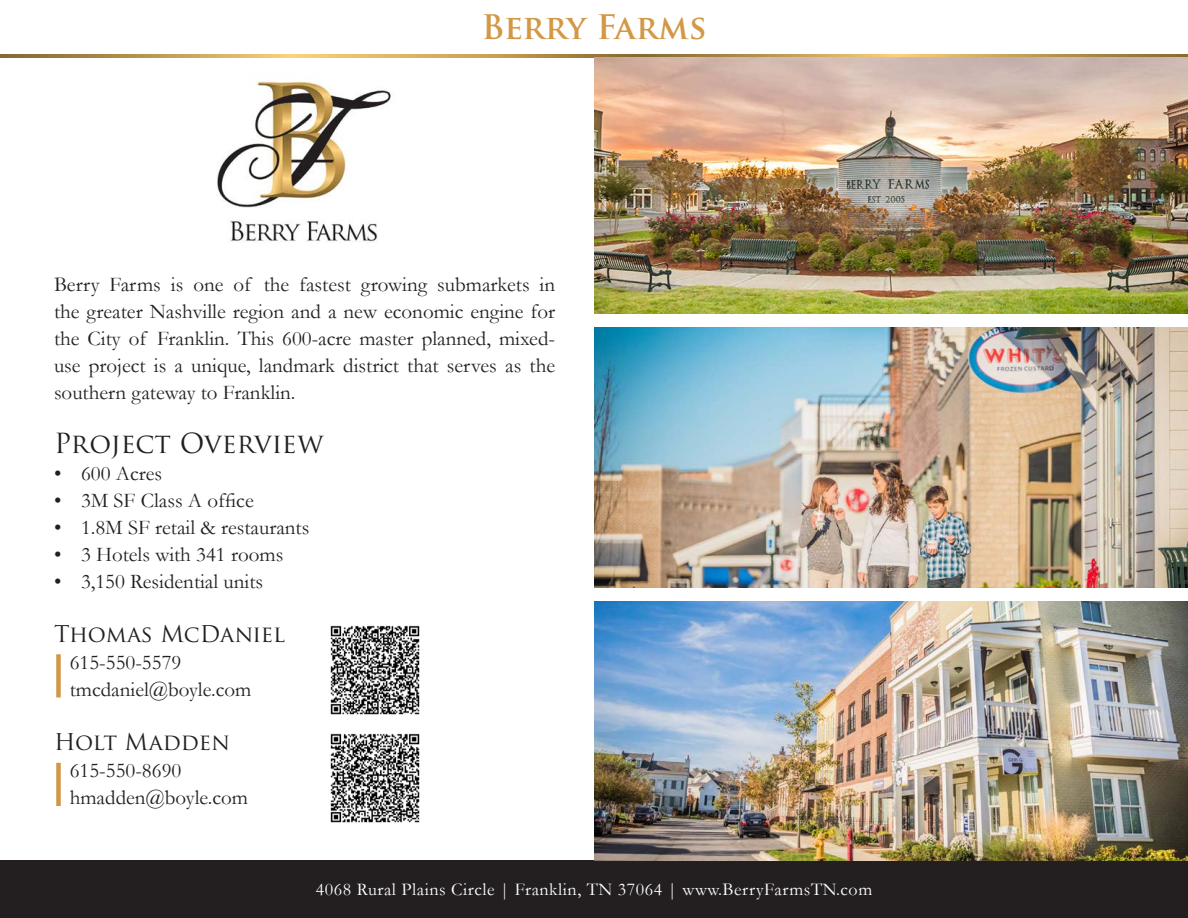
<style>
.page{position:relative;width:1188px;height:918px;background:#fff}
.page>*{position:absolute;margin:0;border:0;box-sizing:border-box;transform-origin:0 0}
.t1{font:700 33px "Trajan Pro";letter-spacing:-.01em;color:#d39846}
.t2{font:27px "Trajan Pro";color:#231f20}
.t3{font:22.5px "Trajan Pro";letter-spacing:-.01em;color:#231f20}
.t4{font:21px/27px "Garamond";color:#231f20;text-align:justify}
.t5{font:18px "Garamond";letter-spacing:.03em;color:#fff}
</style>
<div class="page">
<svg style="left:0;top:54px;width:1188px;height:3px;background:#bf9b53"></svg>
<img style="left:594px;top:57px;width:594px;height:256px">
<img style="left:217px;top:81px;width:174px;height:161px">
<img style="left:594px;top:328px;width:594px;height:259px">
<div style="left:0;top:861px;width:1188px;height:57px;background:#231f20"></div>
<img style="left:594px;top:602px;width:594px;height:259px">
<div style="left:56px;top:654px;width:5px;height:43px;background:#d19747"></div>
<div style="left:56px;top:763px;width:5px;height:43px;background:#d19747"></div>
<img style="left:330px;top:625px;width:90px;height:90px">
<img style="left:330px;top:733px;width:90px;height:90px">
<h1 class="t1" style="left:481px;top:7px;width:227px">Berry Farms</h1>
<p class="t4" style="left:54px;top:271px;width:503px">Berry Farms is one of the fastest growing submarkets in the greater Nashville region and a new economic engine for the City of Franklin. This 600-acre master planned, mixed&shy;use project is a unique, landmark district that serves as the southern gateway to Franklin.</p>
<p class="t2" style="left:54px;top:426px;width:271px">Project Overview</p>
<p class="t4" style="left:54px;top:460px;width:110px">• 600 Acres</p>
<p class="t4" style="left:54px;top:487px;width:201px">• 3M SF Class A office</p>
<p class="t4" style="left:54px;top:514px;width:257px">• 1.8M SF retail &amp; restaurants</p>
<p class="t4" style="left:54px;top:541px;width:231px">• 3 Hotels with 341 rooms</p>
<p class="t4" style="left:54px;top:568px;width:211px">• 3,150 Residential units</p>
<p class="t3" style="left:54px;top:620px;width:233px">Thomas McDaniel</p>
<p class="t4" style="left:70px;top:649px;width:113px">615-550-5579</p>
<p class="t4" style="left:70px;top:676px;width:183px">tmcdaniel@boyle.com</p>
<p class="t3" style="left:54px;top:728px;width:177px">Holt Madden</p>
<p class="t4" style="left:70px;top:757px;width:113px">615-550-8690</p>
<p class="t4" style="left:70px;top:784px;width:180px">hmadden@boyle.com</p>
<p class="t5" style="left:316px;top:878px;width:558px">4068 Rural Plains Circle | Franklin, TN 37064 | www.BerryFarmsTN.com</p>
</div>
